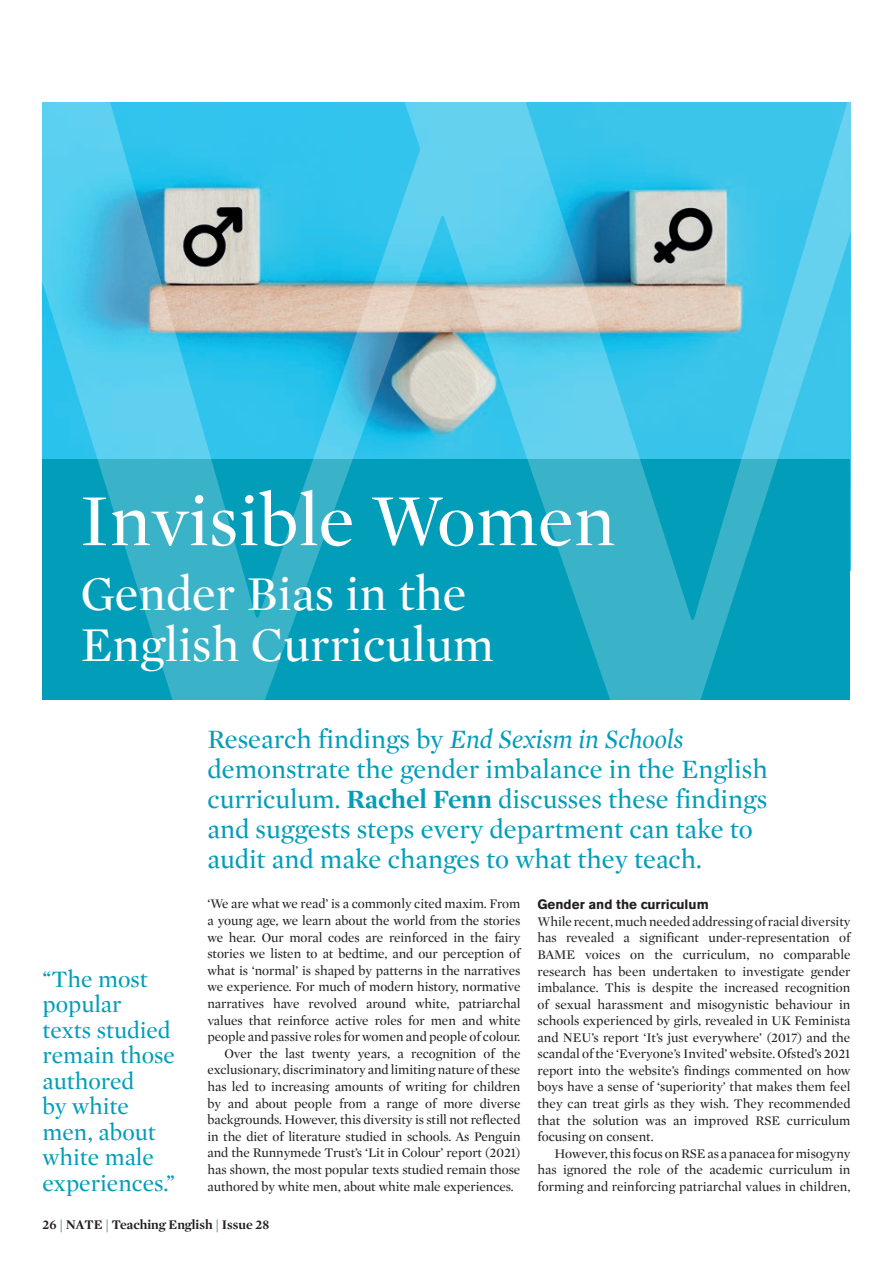
<style>
.page{position:relative;width:893px;height:1263px;background:#fff}
.page>*{position:absolute;margin:0;border:0;box-sizing:border-box;transform-origin:0 0}
.t1{font:74.7px "Mercury Display";color:#fff}
.t2{font:49.5px/51px "Mercury Display";color:#fff}
.INTRO{font:27px/30px "Mercury Display";color:#019db9}
.t3{font:24px/25.5px "Mercury Display";color:#019db9}
.NEW_PARA{font:13.5px/16.5px "Mercury Display";letter-spacing:-.005em;color:#231f20;text-align:justify}
.INDENT{font:13.5px/16.6px "Mercury Display";letter-spacing:-.005em;color:#231f20;text-align:justify}
.t4{font:700 13.5px "Mercury Display";color:#231f20}
.A_HEADER{font:700 13.5px "Akzidenz Grotesk BE";color:#231f20}
.s1{font-style:italic}
.s2{font-weight:700}
.s3{color:#326759}
</style>
<div class="page">
<svg style="left:42px;top:102px;width:809px;height:598px;background:#3db6d1"></svg>
<p class="t1" style="left:80px;top:478px;width:537px">Invisible Women</p>
<p class="t2" style="left:81px;top:569px;width:415px">Gender Bias in the<br>English Curriculum</p>
<p class="t3" style="left:43px;top:966px;width:134px">“The most popular texts studied remain those authored<br>by white men, about white male experiences.”</p>
<p class="INTRO" style="left:207px;top:725px;width:562px">Research findings by <span class="s1">End Sexism in Schools </span>demonstrate the gender imbalance in the English curriculum. <span class="s2">Rachel Fenn</span> discusses these findings and suggests steps every department can take to audit and make changes to what they teach.</p>
<p class="NEW_PARA" style="left:207px;top:896px;width:314px">‘We are what we read’ is a commonly cited maxim. From a young age, we learn about the world from the stories we hear. Our moral codes are reinforced in the fairy stories we listen to at bedtime, and our perception of what is ‘normal’ is shaped by patterns in the narratives we experience. For much of modern history, normative narratives have revolved around white, patriarchal values that reinforce active roles for men and white people and passive roles for women and people of colour.</p>
<p class="INDENT" style="left:207px;top:1045px;width:314px;text-indent:17px">Over the last twenty years, a recognition of the exclusionary, discriminatory and limiting nature of these has led to increasing amounts of writing for children by and about people from a range of more diverse backgrounds. However, this diversity is still not reflected in the diet of literature studied in schools. As Penguin and the Runnymede Trust’s ‘Lit in Colour’ report (2021) has shown, the most popular texts studied remain those authored by white men, about white male experiences.</p>
<p class="A_HEADER" style="left:537px;top:897px;width:173px">Gender and the curriculum</p>
<p class="NEW_PARA" style="left:537px;top:913px;width:314px">While recent, much needed addressing of racial diversity has revealed a significant under-representation of BAME voices on the curriculum, no comparable research has been undertaken to investigate gender imbalance. This is despite the increased recognition of sexual harassment and misogynistic behaviour in schools experienced by girls, revealed in UK Feminista and NEU’s report ‘It’s just everywhere’ (2017) and the scandal of the ‘Everyone’s Invited’ website. Ofsted’s 2021 report into the website’s findings commented on how boys have a sense of ‘superiority’ that makes them feel they can treat girls as they wish. They recommended that the solution was an improved RSE curriculum focusing on consent.</p>
<p class="INDENT" style="left:537px;top:1145px;width:314px;text-indent:17px">However, this focus on RSE as a panacea for misogyny has ignored the role of the academic curriculum in forming and reinforcing patriarchal values in children,</p>
<p class="t4" style="left:43px;top:1216px;width:228px">26 <span class="s3">|</span> NATE <span class="s3">|</span> Teaching English <span class="s3">|</span> Issue 28</p>
</div>
